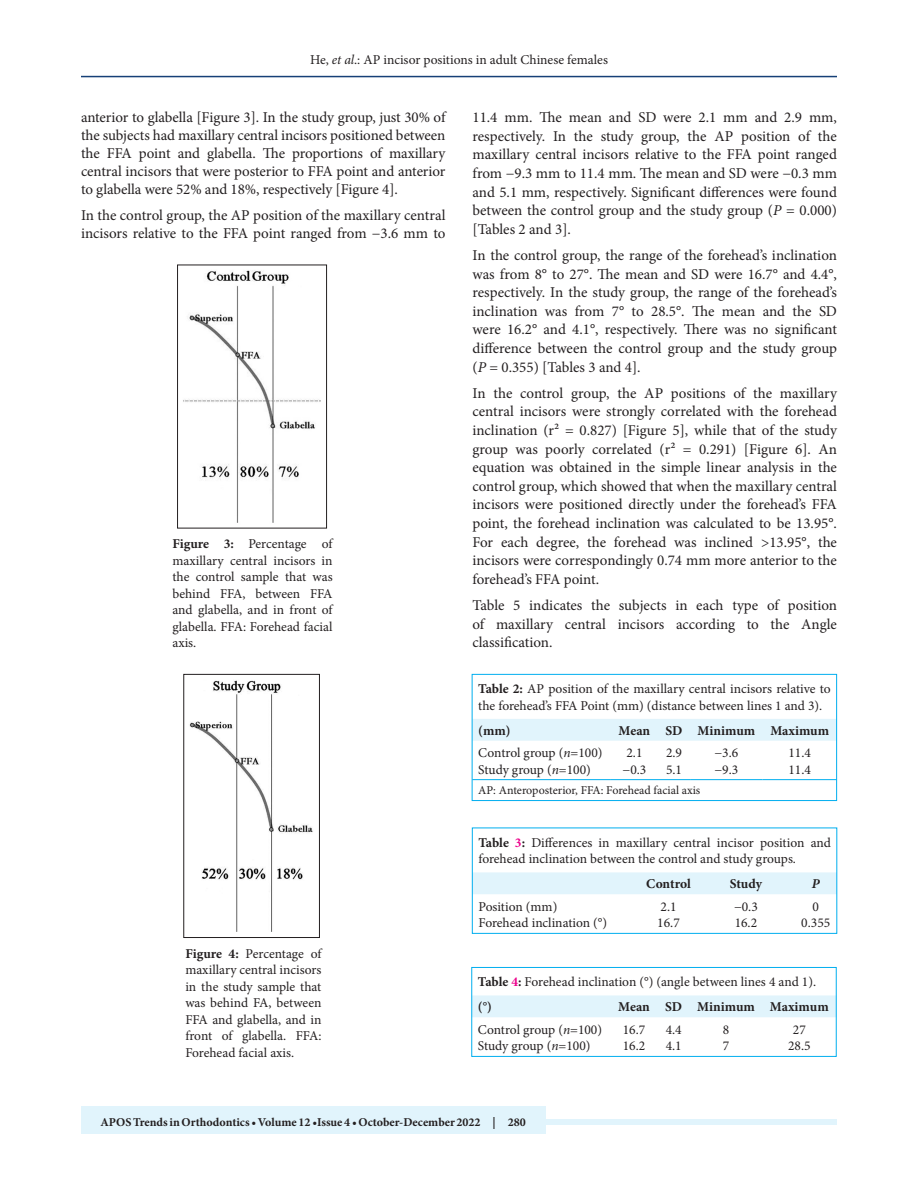
<style>
.page{position:relative;width:918px;height:1188px;background:#fff}
.page>*{position:absolute;margin:0;border:0;box-sizing:border-box;transform-origin:0 0}
.TX{font:15px/18.6px "Minion Pro";letter-spacing:-.005em;color:#231f20;text-align:justify}
.FGC{font:13.5px/16.5px "Minion Pro";color:#231f20;text-align:justify}
.TT{font:13.5px/16.5px "Minion Pro";color:#231f20}
.TBL{font:13.5px "Minion Pro";color:#231f20}
.TB{font:13.5px "Minion Pro";color:#231f20}
.TCH{font:700 13.5px "Minion Pro";color:#231f20}
.TCH-2{font:italic 700 13.5px "Minion Pro";color:#231f20}
.t1{font:700 12px "Minion Pro";color:#231f20}
.TFN{font:12px "Minion Pro";color:#231f20}
.s1{font-style:italic}
.s2{font-weight:700}
.s3{font-weight:700;color:#ed028c}
</style>
<div class="page">
<hr style="left:81px;top:76px;width:756px;height:1px;background:#164077">
<div style="left:81px;top:1119px;width:756px;height:6px;background:#e1f4fc"></div>
<div style="left:81px;top:1106px;width:464px;height:28px;background:#e1f4fc"></div>
<div style="left:474px;top:872px;width:361px;height:22px;background:#e1f4fc"></div>
<div style="left:472px;top:828px;width:365px;height:106px;border:1px solid #00aeef"></div>
<div style="left:474px;top:719px;width:361px;height:22px;background:#e1f4fc"></div>
<hr style="left:472px;top:779px;width:139px;height:1px;background:#00aeef">
<hr style="left:611px;top:779px;width:47px;height:1px;background:#00aeef">
<hr style="left:658px;top:779px;width:32px;height:1px;background:#00aeef">
<hr style="left:690px;top:779px;width:73px;height:1px;background:#00aeef">
<hr style="left:763px;top:779px;width:74px;height:1px;background:#00aeef">
<div style="left:472px;top:674px;width:365px;height:127px;border:1px solid #00aeef"></div>
<div style="left:474px;top:995px;width:360px;height:22px;background:#e1f4fc"></div>
<div style="left:472px;top:967px;width:364px;height:90px;border:1px solid #00aeef"></div>
<img style="left:183px;top:270px;width:138px;height:253px">
<div style="left:177px;top:265px;width:150px;height:263px;border:1px solid #231f20"></div>
<img style="left:189px;top:680px;width:124px;height:252px">
<div style="left:184px;top:674px;width:136px;height:264px;border:1px solid #231f20"></div>
<p class="FGC" style="left:310px;top:51px;width:299px">He, <span class="s1">et al</span>.: AP incisor positions in adult Chinese females</p>
<p class="TX" style="left:81px;top:109px;width:366px;line-height:18px">anterior to glabella [Figure 3]. In the study group, just 30% of the subjects had maxillary central incisors positioned between the FFA point and glabella. The proportions of maxillary central incisors that were posterior to FFA point and anterior to glabella were 52% and 18%, respectively [Figure 4].</p>
<p class="TX" style="left:81px;top:206px;width:366px;line-height:18px">In the control group, the AP position of the maxillary central incisors relative to the FFA point ranged from −3.6 mm to</p>
<p class="FGC" style="left:172px;top:536px;width:162px"><span class="s2">Figure 3:</span> Percentage of maxillary central incisors in the control sample that was behind FFA, between FFA and glabella, and in front of glabella. FFA: Forehead facial axis.</p>
<p class="FGC" style="left:185px;top:945px;width:138px"><span class="s2">Figure 4:</span> Percentage of maxillary central incisors in the study sample that was behind FA, between FFA and glabella, and in front of glabella. FFA:<br>Forehead facial axis.</p>
<p class="TX" style="left:472px;top:108px;width:366px">11.4 mm. The mean and SD were 2.1 mm and 2.9 mm, respectively. In the study group, the AP position of the maxillary central incisors relative to the FFA point ranged from −9.3 mm to 11.4 mm. The mean and SD were −0.3 mm and 5.1 mm, respectively. Significant differences were found between the control group and the study group (<span class="s1">P</span> = 0.000) [Tables 2 and 3].</p>
<p class="TX" style="left:472px;top:246px;width:366px">In the control group, the range of the forehead’s inclination was from 8° to 27°. The mean and SD were 16.7° and 4.4°, respectively. In the study group, the range of the forehead’s inclination was from 7° to 28.5°. The mean and the SD were 16.2° and 4.1°, respectively. There was no significant difference between the control group and the study group (<span class="s1">P</span> = 0.355) [Tables 3 and 4].</p>
<p class="TX" style="left:472px;top:384px;width:366px">In the control group, the AP positions of the maxillary central incisors were strongly correlated with the forehead inclination (r² = 0.827) [Figure 5], while that of the study group was poorly correlated (r² = 0.291) [Figure 6]. An equation was obtained in the simple linear analysis in the control group, which showed that when the maxillary central incisors were positioned directly under the forehead’s FFA point, the forehead inclination was calculated to be 13.95°.<br>For each degree, the forehead was inclined &gt;13.95°, the incisors were correspondingly 0.74 mm more anterior to the forehead’s FFA point.</p>
<p class="TX" style="left:472px;top:596px;width:366px">Table 5 indicates the subjects in each type of position of maxillary central incisors according to the Angle classification.</p>
<p class="TT" style="left:478px;top:681px;width:354px"><span class="s2">Table 2:</span> AP position of the maxillary central incisors relative to the forehead’s FFA Point (mm) (distance between lines 1 and 3).</p>
<p class="TCH" style="left:478px;top:721px;width:34px">(mm)</p>
<p class="TCH" style="left:619px;top:721px;width:33px">Mean</p>
<p class="TCH" style="left:666px;top:721px;width:18px">SD</p>
<p class="TCH" style="left:698px;top:721px;width:59px">Minimum</p>
<p class="TCH" style="left:770px;top:721px;width:60px">Maximum</p>
<p class="TB" style="left:478px;top:744px;width:126px">Control group (<span class="s1">n</span>=100)</p>
<p class="TB" style="left:626px;top:744px;width:18px">2.1</p>
<p class="TB" style="left:666px;top:744px;width:18px">2.9</p>
<p class="TB" style="left:714px;top:744px;width:25px">−3.6</p>
<p class="TB" style="left:789px;top:744px;width:24px">11.4</p>
<p class="TBL" style="left:478px;top:760px;width:114px">Study group (<span class="s1">n</span>=100)</p>
<p class="TBL" style="left:623px;top:760px;width:25px">−0.3</p>
<p class="TBL" style="left:666px;top:760px;width:18px">5.1</p>
<p class="TBL" style="left:714px;top:760px;width:25px">−9.3</p>
<p class="TBL" style="left:789px;top:760px;width:24px">11.4</p>
<p class="TFN" style="left:478px;top:782px;width:223px">AP: Anteroposterior, FFA: Forehead facial axis</p>
<p class="TT" style="left:478px;top:834px;width:354px"><span class="s2">Table</span> <span class="s3">3</span><span class="s2">:</span> Differences in maxillary central incisor position and forehead inclination between the control and study groups.</p>
<p class="TCH" style="left:646px;top:874px;width:46px">Control</p>
<p class="TCH" style="left:730px;top:874px;width:34px">Study</p>
<p class="TCH-2" style="left:812px;top:874px;width:10px">P</p>
<p class="TB" style="left:478px;top:897px;width:80px">Position (mm)</p>
<p class="TB" style="left:661px;top:897px;width:18px">2.1</p>
<p class="TB" style="left:734px;top:897px;width:25px">−0.3</p>
<p class="TB" style="left:813px;top:897px;width:8px">0</p>
<p class="TBL" style="left:478px;top:914px;width:130px">Forehead inclination (°)</p>
<p class="TBL" style="left:657px;top:914px;width:24px">16.7</p>
<p class="TBL" style="left:735px;top:914px;width:24px">16.2</p>
<p class="TBL" style="left:801px;top:914px;width:30px">0.355</p>
<p class="TT" style="left:478px;top:974px;width:340px"><span class="s2">Table</span> <span class="s3">4</span><span class="s2">:</span> Forehead inclination (°) (angle between lines 4 and 1).</p>
<p class="TCH" style="left:478px;top:997px;width:15px">(°)</p>
<p class="TCH" style="left:618px;top:997px;width:33px">Mean</p>
<p class="TCH" style="left:665px;top:997px;width:18px">SD</p>
<p class="TCH" style="left:697px;top:997px;width:59px">Minimum</p>
<p class="TCH" style="left:770px;top:997px;width:60px">Maximum</p>
<p class="TB" style="left:478px;top:1020px;width:126px">Control group (<span class="s1">n</span>=100)</p>
<p class="TB" style="left:623px;top:1020px;width:24px">16.7</p>
<p class="TB" style="left:666px;top:1020px;width:18px">4.4</p>
<p class="TB" style="left:723px;top:1020px;width:8px">8</p>
<p class="TB" style="left:793px;top:1020px;width:14px">27</p>
<p class="TBL" style="left:478px;top:1037px;width:114px">Study group (<span class="s1">n</span>=100)</p>
<p class="TBL" style="left:623px;top:1037px;width:24px">16.2</p>
<p class="TBL" style="left:666px;top:1037px;width:18px">4.1</p>
<p class="TBL" style="left:723px;top:1037px;width:8px">7</p>
<p class="TBL" style="left:788px;top:1037px;width:24px">28.5</p>
<p class="t1" style="left:100px;top:1113px;width:427px">APOS Trends in Orthodontics • Volume 12 •Issue 4 • October-December 2022 | 280</p>
</div>
